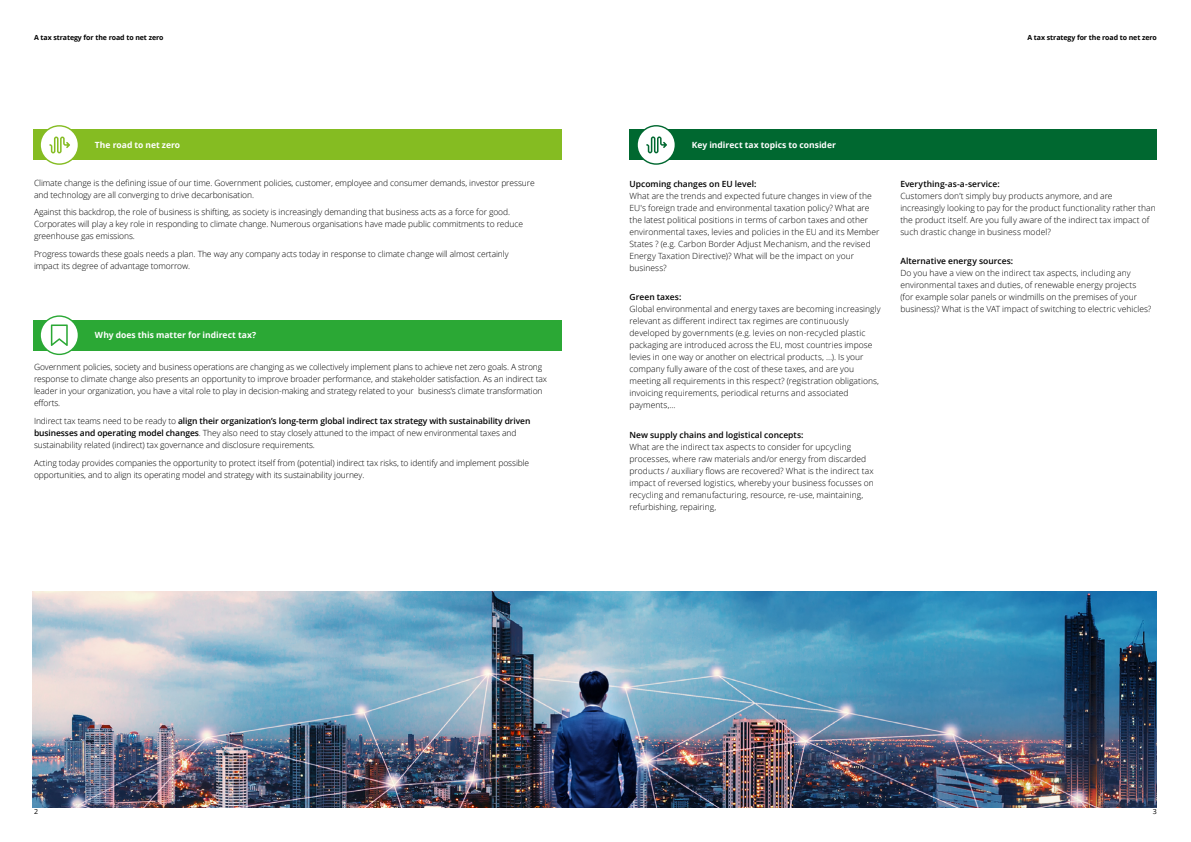
<style>
.page{position:relative;width:1191px;height:842px;background:#fff}
.page>*{position:absolute;margin:0;border:0;box-sizing:border-box;transform-origin:0 0}
.t1{font:300 8.5px/12px "Open Sans";letter-spacing:-.01em;color:#000}
.t2{font:600 8.5px "Open Sans";letter-spacing:.005em;color:#000}
.t3{font:700 8.5px "Open Sans";letter-spacing:.005em;color:#fff}
.t4{font:700 7px "Open Sans";letter-spacing:-.01em;color:#000}
.t5{font:7px "Open Sans";color:#000}
.s1{font-weight:600}
</style>
<div class="page">
<div style="left:33px;top:130px;width:528px;height:30px;background:#85bc22"></div>
<svg style="left:39px;top:125px;width:40px;height:40px"></svg>
<svg style="left:41px;top:127px;width:37px;height:36px"></svg>
<div style="left:33px;top:320px;width:528px;height:30px;background:#2ba835"></div>
<svg style="left:39px;top:315px;width:40px;height:40px"></svg>
<svg style="left:41px;top:317px;width:37px;height:37px"></svg>
<div style="left:629px;top:130px;width:528px;height:30px;background:#006830"></div>
<svg style="left:636px;top:125px;width:40px;height:40px"></svg>
<svg style="left:638px;top:126px;width:36px;height:37px"></svg>
<img style="left:33px;top:592px;width:1123px;height:216px">
<p class="t4" style="left:34px;top:32px;width:131px">A tax strategy for the road to net zero</p>
<p class="t3" style="left:95px;top:139px;width:87px">The road to net zero</p>
<p class="t1" style="left:34px;top:176px;width:502px">Climate change is the defining issue of our time. Government policies, customer, employee and consumer demands, investor pressure and technology are all converging to drive decarbonisation.</p>
<p class="t1" style="left:34px;top:206px;width:490px">Against this backdrop, the role of business is shifting, as society is increasingly demanding that business acts as a force for good.<br>Corporates will play a key role in responding to climate change. Numerous organisations have made public commitments to reduce greenhouse gas emissions.</p>
<p class="t1" style="left:34px;top:248px;width:476px">Progress towards these goals needs a plan. The way any company acts today in response to climate change will almost certainly impact its degree of advantage tomorrow.</p>
<p class="t3" style="left:95px;top:329px;width:163px">Why does this matter for indirect tax?</p>
<p class="t1" style="left:34px;top:361px;width:514px">Government policies, society and business operations are changing as we collectively implement plans to achieve net zero goals. A strong response to climate change also presents an opportunity to improve broader performance, and stakeholder satisfaction. As an indirect tax leader in your organization, you have a vital role to play in decision-making and strategy related to your business’s climate transformation efforts.</p>
<p class="t1" style="left:34px;top:415px;width:498px">Indirect tax teams need to be ready to <span class="s1">align their organization’s long-term global indirect tax strategy with sustainability driven businesses and operating model changes</span>. They also need to stay closely attuned to the impact of new environmental taxes and sustainability related (indirect) tax governance and disclosure requirements.</p>
<p class="t1" style="left:34px;top:456px;width:497px">Acting today provides companies the opportunity to protect itself from (potential) indirect tax risks, to identify and implement possible opportunities, and to align its operating model and strategy with its sustainability journey.</p>
<p class="t4" style="left:1027px;top:32px;width:131px">A tax strategy for the road to net zero</p>
<p class="t3" style="left:692px;top:139px;width:146px">Key indirect tax topics to consider</p>
<p class="t2" style="left:629px;top:178px;width:128px">Upcoming changes on EU level:</p>
<p class="t1" style="left:629px;top:189px;width:251px">What are the trends and expected future changes in view of the EU's foreign trade and environmental taxation policy? What are the latest political positions in terms of carbon taxes and other environmental taxes, levies and policies in the EU and its Member States ? (e.g. Carbon Border Adjust Mechanism, and the revised Energy Taxation Directive)? What will be the impact on your business?</p>
<p class="t2" style="left:629px;top:291px;width:53px">Green taxes:</p>
<p class="t1" style="left:629px;top:303px;width:253px">Global environmental and energy taxes are becoming increasingly relevant as different indirect tax regimes are continuously developed by governments (e.g. levies on non-recycled plastic packaging are introduced across the EU, most countries impose levies in one way or another on electrical products, …). Is your company fully aware of the cost of these taxes, and are you meeting all requirements in this respect? (registration obligations, invoicing requirements, periodical returns and associated payments,…</p>
<p class="t2" style="left:629px;top:429px;width:176px">New supply chains and logistical concepts:</p>
<p class="t1" style="left:629px;top:441px;width:246px">What are the indirect tax aspects to consider for upcycling processes, where raw materials and/or energy from discarded products / auxiliary flows are recovered? What is the indirect tax impact of reversed logistics, whereby your business focusses on recycling and remanufacturing, resource, re-use, maintaining, refurbishing, repairing,</p>
<p class="t2" style="left:900px;top:178px;width:101px">Everything-as-a-service:</p>
<p class="t1" style="left:900px;top:189px;width:257px">Customers don’t simply buy products anymore, and are increasingly looking to pay for the product functionality rather than the product itself. Are you fully aware of the indirect tax impact of such drastic change in business model?</p>
<p class="t2" style="left:900px;top:255px;width:114px">Alternative energy sources:</p>
<p class="t1" style="left:900px;top:267px;width:253px">Do you have a view on the indirect tax aspects, including any environmental taxes and duties, of renewable energy projects (for example solar panels or windmills on the premises of your business)? What is the VAT impact of switching to electric vehicles?</p>
<p class="t5" style="left:34px;top:807px;width:6px">2</p>
<p class="t5" style="left:1152px;top:807px;width:6px">3</p>
</div>
